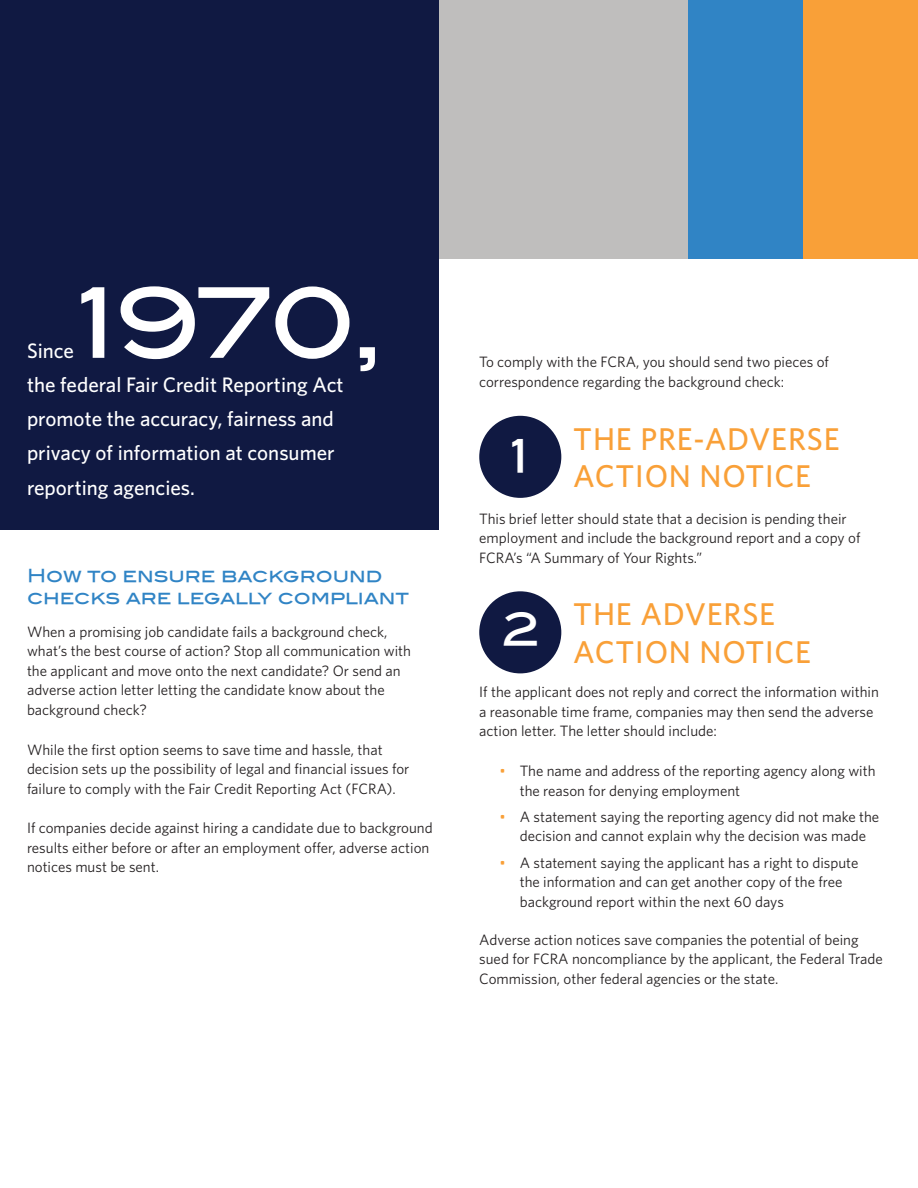
<style>
.page{position:relative;width:918px;height:1188px;background:#fff}
.page>*{position:absolute;margin:0;border:0;box-sizing:border-box;transform-origin:0 0}
.Info_Paragraph{font:97.5px "Blair Md ITCTT Medium";color:#fff}
.Subhead_2{font:45px "Blair Md ITCTT Medium";color:#fff}
.Subhead_2-2{font:500 31.5px/37.8px "Whitney";letter-spacing:.025em;color:#f9a038}
.Info_Paragraph-2{font:500 21px/34.2px "Whitney";color:#fff}
.Subhead{font:18px/21.6px "Blair Md ITCTT Medium";letter-spacing:-.005em;color:#3084c5}
.Body_Copy{font:15px/19.5px "Whitney";color:#231f20}
.s1{color:#f9a038}
</style>
<div class="page">
<div style="left:439px;top:0;width:249px;height:258px;background:#bfbebd"></div>
<div style="left:688px;top:0;width:115px;height:258px;background:#3084c5"></div>
<div style="left:803px;top:0;width:115px;height:258px;background:#f9a038"></div>
<div style="left:479px;top:416px;width:82px;height:82px;background:#101942;border-radius:50%"></div>
<div style="left:479px;top:591px;width:82px;height:82px;background:#101942;border-radius:50%"></div>
<div style="left:0;top:0;width:439px;height:530px;background:#101942"></div>
<p class="Info_Paragraph" style="left:79px;top:264px;width:308px">1970,</p>
<p class="Info_Paragraph-2" style="left:27px;top:367px;width:318px">the federal Fair Credit Reporting Act promote the accuracy, fairness and privacy of information at consumer reporting agencies.</p>
<p class="Info_Paragraph-2" style="left:27px;top:333px;width:49px">Since</p>
<p class="Subhead" style="left:27px;top:565px;width:384px">How to ensure background checks are legally compliant</p>
<p class="Body_Copy" style="left:27px;top:621px;width:386px">When a promising job candidate fails a background check, what’s the best course of action? Stop all communication with the applicant and move onto the next candidate? Or send an adverse action letter letting the candidate know about the background check?</p>
<p class="Body_Copy" style="left:27px;top:739px;width:384px">While the first option seems to save time and hassle, that decision sets up the possibility of legal and financial issues for failure to comply with the Fair Credit Reporting Act (FCRA).</p>
<p class="Body_Copy" style="left:27px;top:818px;width:407px">If companies decide against hiring a candidate due to background results either before or after an employment offer, adverse action notices must be sent.</p>
<p class="Body_Copy" style="left:479px;top:352px;width:351px">To comply with the FCRA, you should send two pieces of correspondence regarding the background check:</p>
<p class="Subhead_2" style="left:511px;top:429px;width:19px">1</p>
<p class="Subhead_2-2" style="left:573px;top:419px;width:268px">THE PRE-ADVERSE<br>ACTION NOTICE</p>
<p class="Body_Copy" style="left:479px;top:508px;width:383px">This brief letter should state that a decision is pending their employment and include the background report and a copy of<br>FCRA’s “A Summary of Your Rights.”</p>
<p class="Subhead_2" style="left:503px;top:602px;width:39px">2</p>
<p class="Subhead_2-2" style="left:573px;top:595px;width:239px">THE ADVERSE<br>ACTION NOTICE</p>
<p class="Body_Copy" style="left:479px;top:682px;width:401px">If the applicant does not reply and correct the information within a reasonable time frame, companies may then send the adverse action letter. The letter should include:</p>
<p class="Body_Copy" style="left:520px;top:761px;width:357px;text-indent:-20px"><span class="s1">•</span> The name and address of the reporting agency along with the reason for denying employment</p>
<p class="Body_Copy" style="left:500px;top:807px;width:381px;text-align:center"><span class="s1">•</span> A statement saying the reporting agency did not make the decision and cannot explain why the decision was made</p>
<p class="Body_Copy" style="left:520px;top:852px;width:340px;text-indent:-20px"><span class="s1">•</span> A statement saying the applicant has a right to dispute the information and can get another copy of the free background report within the next 60 days</p>
<p class="Body_Copy" style="left:479px;top:930px;width:405px">Adverse action notices save companies the potential of being sued for FCRA noncompliance by the applicant, the Federal Trade<br>Commission, other federal agencies or the state.</p>
</div>
